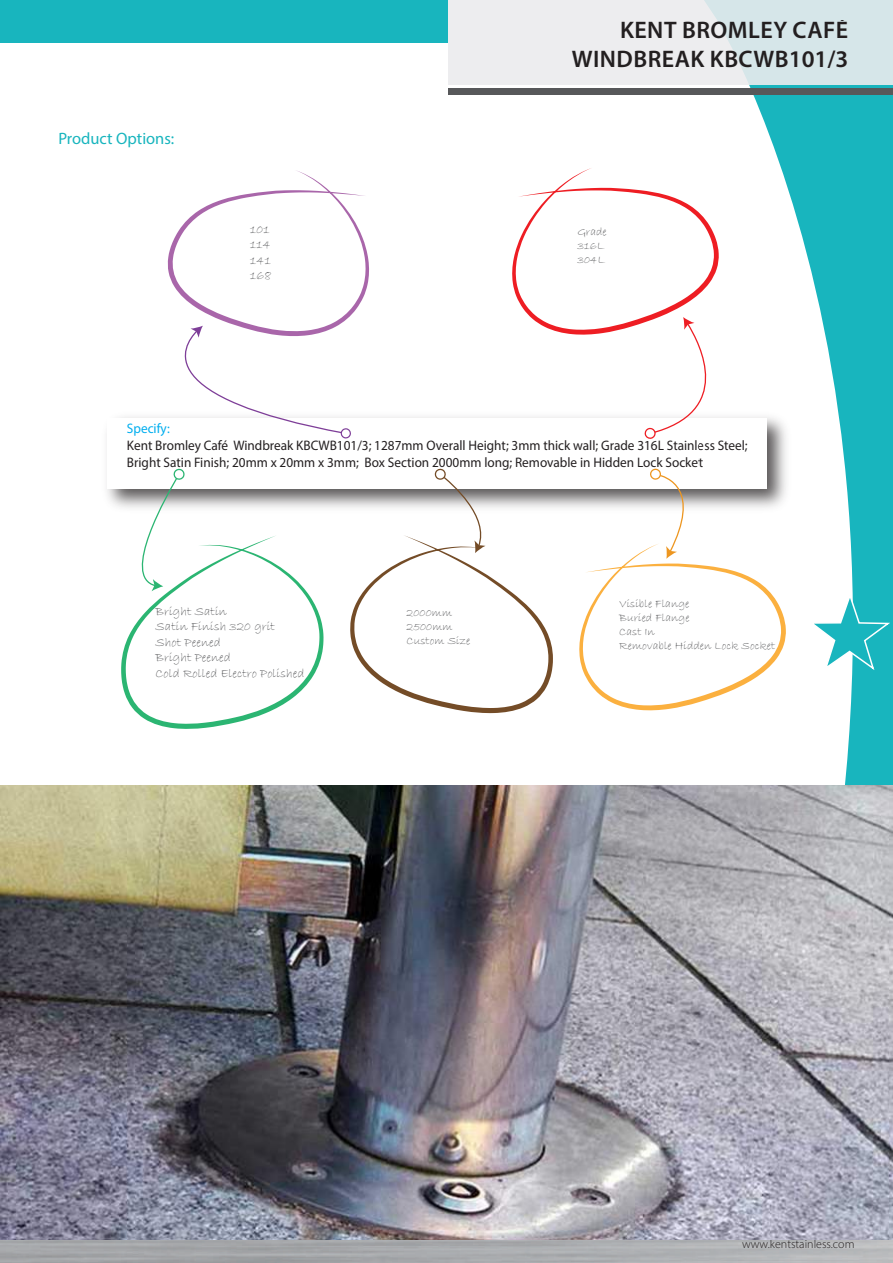
<style>
.page{position:relative;width:893px;height:1263px;background:#fff}
.page>*{position:absolute;margin:0;border:0;box-sizing:border-box;transform-origin:0 0}
.t1{font:600 24px/28.8px "Myriad Pro";letter-spacing:.02em;color:#231f20;text-align:right}
.t2{font:16.5px "Myriad Pro";color:#18b5be}
.t3{font:13.8px/16.5px "Myriad Pro";color:#231f20;scale:.96 1}
.t4{font:13.8px "Myriad Pro";color:#00aeef;scale:.96 1}
.t5{font:12.9px/15.5px "Bradley Hand ITC";color:#57585a;text-align:justify}
.t6{font:300 12px "Myriad Pro";color:#231f20}
.t7{font:11.85px/14.1px "Bradley Hand ITC";color:#57585a}
</style>
<div class="page">
<img style="left:107px;top:417px;width:472px;height:91px">
<div style="left:107px;top:418px;width:660px;height:70px;background:#fff"></div>
<svg style="left:512px;top:168px;width:188px;height:271px"></svg>
<svg style="left:579px;top:468px;width:121px;height:243px"></svg>
<svg style="left:120px;top:468px;width:203px;height:261px"></svg>
<svg style="left:350px;top:468px;width:203px;height:245px"></svg>
<svg style="left:152px;top:170px;width:217px;height:269px"></svg>
<svg style="left:700px;top:85px;width:193px;height:700px"></svg>
<svg style="left:807px;top:591px;width:85px;height:81px"></svg>
<div style="left:0;top:0;width:448px;height:43px;background:#18b5be"></div>
<div style="left:448px;top:88px;width:445px;height:6px;background:#57585a"></div>
<div style="left:448px;top:0;width:445px;height:85px;background:linear-gradient(to right,#f5eff1,#d4e6e9)"></div>
<img style="left:0;top:1239px;width:893px;height:24px">
<img style="left:0;top:785px;width:893px;height:454px">
<p class="t2" style="left:58px;top:128px;width:118px">Product Options:</p>
<p class="t5" style="left:250px;top:222px;width:23px">101<br>114<br>141<br>168</p>
<h1 class="t1" style="left:572px;top:15px;width:278px">KENT BROMLEY CAFÉ<br>WINDBREAK KBCWB101/3</h1>
<p class="t7" style="left:577px;top:225px;width:31px">Grade<br>316L<br>304L</p>
<p class="t4" style="left:127px;top:420px;width:46px">Specify:</p>
<p class="t3" style="left:127px;top:437px;width:648px">Kent Bromley Café Windbreak KBCWB101/3; 1287mm Overall Height; 3mm thick wall; Grade 316L Stainless Steel;<br>Bright Satin Finish; 20mm x 20mm x 3mm; Box Section 2000mm long; Removable in Hidden Lock Socket</p>
<p class="t5" style="left:156px;top:604px;width:150px;text-align:left">Bright Satin<br>Satin Finish 320 grit<br>Shot Peened<br>Bright Peened<br>Cold Rolled Electro Polished</p>
<p class="t7" style="left:407px;top:605px;width:65px">2000mm<br>2500mm<br>Custom Size</p>
<p class="t7" style="left:619px;top:596px;width:157px">Visible Flange<br>Buried Flange<br>Cast In<br>Removable Hidden Lock Socket</p>
<p class="t6" style="left:742px;top:1237px;width:114px">www.kentstainless.com</p>
</div>
